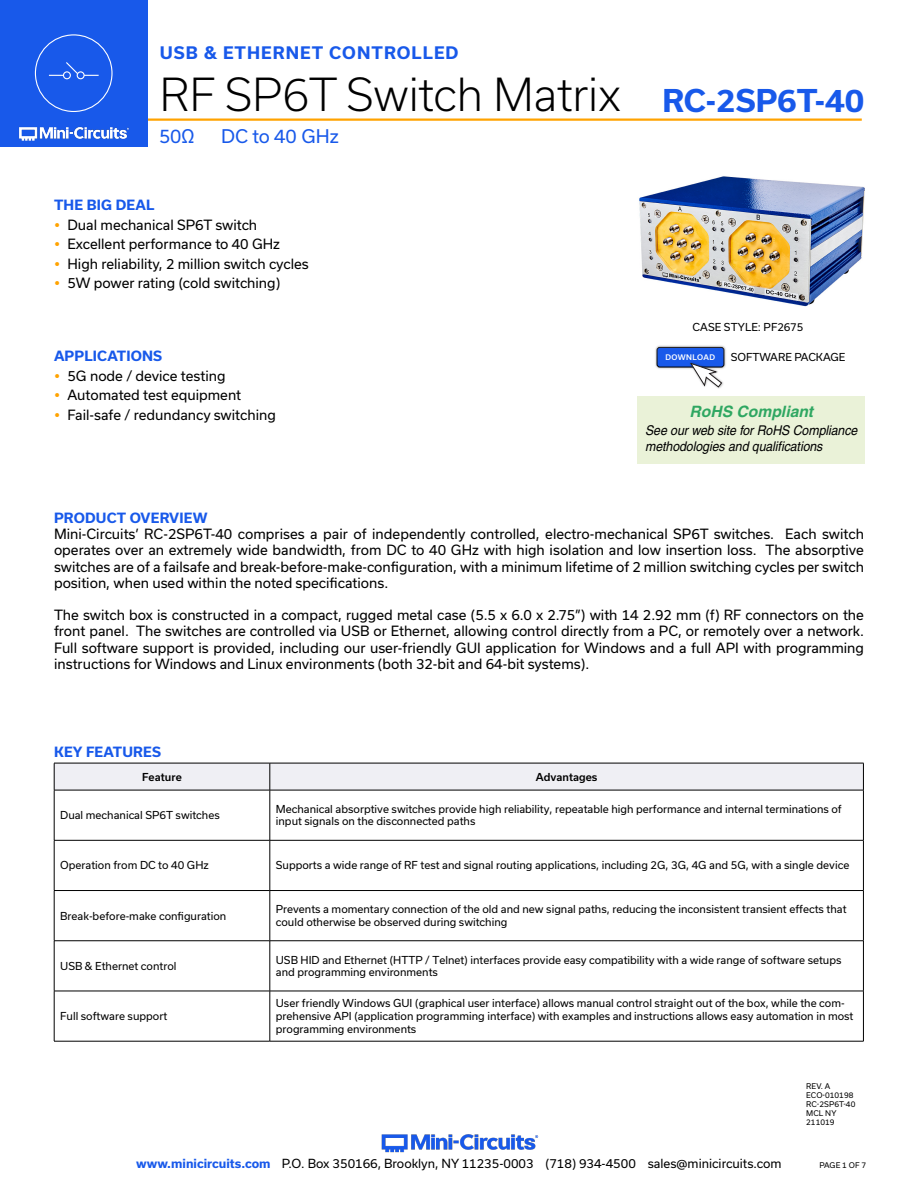
<style>
.page{position:relative;width:918px;height:1188px;background:#fff}
.page>*{position:absolute;margin:0;border:0;box-sizing:border-box;transform-origin:0 0}
.t1{font:300 43.5px "Usual";color:#000}
.t2{font:700 30px "Usual";color:#1859ea}
.Frequency{font:18px "Usual";color:#1859ea}
.t3{font:700 16.5px "Usual";letter-spacing:.065em;color:#1859ea}
.t4{font:italic 700 15.6px "Helvetica";color:rgb(0 148 68/.8)}
.Regular_Copy{font:13.5px/16.2px "Usual";color:#000;text-align:justify}
.t5{font:italic 13.5px/16px "Helvetica";letter-spacing:-.005em;color:#000;scale:.92 1}
.Blue_Headers{font:700 13.5px "Usual";letter-spacing:.015em;color:#1859ea}
.t6{font:12px "Usual";color:#000}
.Table_Body_Left_Just{font:10.5px/12.6px "Usual";color:#000}
.Table_Header_Center{font:500 10.5px "Usual";color:#000}
.Revision{font:7.5px "Usual";color:#000}
.t7{font:500 7.35px "Usual";letter-spacing:.05em;color:#fff}
.s1{font-weight:700;color:#1859ea}
</style>
<div class="page">
<hr style="left:129px;top:118px;width:733px;height:3px;background:#ffa300">
<div style="left:0;top:0;width:147px;height:147px;background:#1859ea"></div>
<hr style="left:917px;top:0;width:1px;height:147px;background:#1859ea">
<img style="left:19px;top:126px;width:110px;height:15px">
<img style="left:381px;top:1134px;width:158px;height:19px">
<div style="left:35px;top:34px;width:78px;height:78px;border:1px solid #fff;border-radius:50%"></div>
<div style="left:63px;top:71px;width:8px;height:8px;border:1px solid #fff;border-radius:50%"></div>
<div style="left:77px;top:71px;width:8px;height:8px;border:1px solid #fff;border-radius:50%"></div>
<svg style="left:49px;top:62px;width:50px;height:14px"></svg>
<img style="left:639px;top:176px;width:226px;height:131px">
<div style="left:638px;top:397px;width:226px;height:67px;background:#eaf2d8"></div>
<img style="left:655px;top:345px;width:71px;height:24px">
<div style="left:657px;top:347px;width:67px;height:20px;background:#1859ea;border-radius:3px"></div>
<div style="left:657px;top:347px;width:67px;height:20px;border:1px solid #fff;border-radius:3px"></div>
<img style="left:687px;top:360px;width:38px;height:26px">
<svg style="left:690px;top:362px;width:32px;height:26px"></svg>
<svg style="left:54px;top:763px;width:810px;height:27px"></svg>
<hr style="left:54px;top:790px;width:216px;height:1px;background:#000">
<hr style="left:54px;top:790px;width:1px;height:50px;background:#000">
<hr style="left:270px;top:790px;width:594px;height:1px;background:#000">
<hr style="left:270px;top:790px;width:1px;height:50px;background:#000">
<hr style="left:863px;top:790px;width:1px;height:50px;background:#000">
<hr style="left:54px;top:840px;width:216px;height:1px;background:#000">
<hr style="left:54px;top:840px;width:1px;height:50px;background:#000">
<hr style="left:270px;top:840px;width:594px;height:1px;background:#000">
<hr style="left:270px;top:840px;width:1px;height:50px;background:#000">
<hr style="left:863px;top:840px;width:1px;height:50px;background:#000">
<hr style="left:54px;top:890px;width:216px;height:1px;background:#000">
<hr style="left:54px;top:891px;width:1px;height:50px;background:#000">
<hr style="left:270px;top:890px;width:594px;height:1px;background:#000">
<hr style="left:270px;top:891px;width:1px;height:50px;background:#000">
<hr style="left:863px;top:891px;width:1px;height:50px;background:#000">
<hr style="left:54px;top:940px;width:216px;height:1px;background:#000">
<hr style="left:54px;top:941px;width:1px;height:50px;background:#000">
<hr style="left:270px;top:940px;width:594px;height:1px;background:#000">
<hr style="left:270px;top:941px;width:1px;height:50px;background:#000">
<hr style="left:863px;top:941px;width:1px;height:50px;background:#000">
<hr style="left:54px;top:991px;width:216px;height:1px;background:#000">
<hr style="left:54px;top:991px;width:1px;height:50px;background:#000">
<hr style="left:270px;top:991px;width:594px;height:1px;background:#000">
<hr style="left:270px;top:991px;width:1px;height:50px;background:#000">
<hr style="left:863px;top:991px;width:1px;height:50px;background:#000">
<hr style="left:54px;top:1041px;width:216px;height:1px;background:#000">
<hr style="left:270px;top:1041px;width:594px;height:1px;background:#000">
<p class="t3" style="left:160px;top:43px;width:300px">USB &amp; ETHERNET CONTROLLED</p>
<h1 class="t1" style="left:160px;top:69px;width:462px">RF SP6T Switch Matrix</h1>
<p class="Frequency" style="left:159px;top:126px;width:37px">50Ω</p>
<p class="Frequency" style="left:221px;top:126px;width:119px">DC to 40 GHz</p>
<p class="Blue_Headers" style="left:54px;top:198px;width:102px">THE BIG DEAL</p>
<p class="Regular_Copy" style="left:68px;top:217px;width:191px">Dual mechanical SP6T switch</p>
<p class="Regular_Copy" style="left:68px;top:236px;width:214px">Excellent performance to 40 GHz</p>
<p class="Regular_Copy" style="left:68px;top:256px;width:243px">High reliability, 2 million switch cycles</p>
<p class="Regular_Copy" style="left:68px;top:275px;width:214px">5W power rating (cold switching)</p>
<h2 class="t2" style="left:663px;top:83px;width:203px">RC-2SP6T-40</h2>
<p class="Table_Body_Left_Just" style="left:692px;top:321px;width:112px">CASE STYLE: PF2675</p>
<p class="t7" style="left:666px;top:353px;width:51px">DOWNLOAD</p>
<p class="Table_Body_Left_Just" style="left:731px;top:351px;width:116px">SOFTWARE PACKAGE</p>
<p class="Blue_Headers" style="left:54px;top:348px;width:110px">APPLICATIONS</p>
<p class="Regular_Copy" style="left:68px;top:368px;width:160px">5G node / device testing</p>
<p class="Regular_Copy" style="left:68px;top:387px;width:175px">Automated test equipment</p>
<p class="Regular_Copy" style="left:68px;top:407px;width:210px">Fail-safe / redundancy switching</p>
<p class="t4" style="left:690px;top:402px;width:125px">RoHS Compliant</p>
<p class="t5" style="left:645px;top:422px;width:232px">See our web site for RoHS Compliance methodologies and qualifications</p>
<p class="Blue_Headers" style="left:54px;top:510px;width:155px">PRODUCT OVERVIEW</p>
<p class="Regular_Copy" style="left:54px;top:526px;width:812px">Mini-Circuits’ RC-2SP6T-40 comprises a pair of independently controlled, electro-mechanical SP6T switches. Each switch operates over an extremely wide bandwidth, from DC to 40 GHz with high isolation and low insertion loss. The absorptive switches are of a failsafe and break-before-make-configuration, with a minimum lifetime of 2 million switching cycles per switch position, when used within the noted specifications.</p>
<p class="Regular_Copy" style="left:54px;top:607px;width:812px">The switch box is constructed in a compact, rugged metal case (5.5 x 6.0 x 2.75”) with 14 2.92 mm (f) RF connectors on the front panel. The switches are controlled via USB or Ethernet, allowing control directly from a PC, or remotely over a network.<br>Full software support is provided, including our user-friendly GUI application for Windows and a full API with programming instructions for Windows and Linux environments (both 32-bit and 64-bit systems).</p>
<p class="Blue_Headers" style="left:54px;top:744px;width:108px">KEY FEATURES</p>
<p class="Table_Header_Center" style="left:142px;top:771px;width:41px">Feature</p>
<p class="Table_Header_Center" style="left:536px;top:771px;width:63px">Advantages</p>
<p class="Table_Body_Left_Just" style="left:60px;top:809px;width:161px">Dual mechanical SP6T switches</p>
<p class="Table_Body_Left_Just" style="left:276px;top:803px;width:568px">Mechanical absorptive switches provide high reliability, repeatable high performance and internal terminations of input signals on the disconnected paths</p>
<p class="Table_Body_Left_Just" style="left:60px;top:859px;width:150px">Operation from DC to 40 GHz</p>
<p class="Table_Body_Left_Just" style="left:276px;top:859px;width:575px">Supports a wide range of RF test and signal routing applications, including 2G, 3G, 4G and 5G, with a single device</p>
<p class="Table_Body_Left_Just" style="left:60px;top:909px;width:168px">Break-before-make configuration</p>
<p class="Table_Body_Left_Just" style="left:276px;top:903px;width:572px">Prevents a momentary connection of the old and new signal paths, reducing the inconsistent transient effects that could otherwise be observed during switching</p>
<p class="Table_Body_Left_Just" style="left:60px;top:960px;width:118px">USB &amp; Ethernet control</p>
<p class="Table_Body_Left_Just" style="left:276px;top:953px;width:567px">USB HID and Ethernet (HTTP / Telnet) interfaces provide easy compatibility with a wide range of software setups and programming environments</p>
<p class="Table_Body_Left_Just" style="left:60px;top:1010px;width:109px">Full software support</p>
<p class="Table_Body_Left_Just" style="left:276px;top:997px;width:579px">User friendly Windows GUI (graphical user interface) allows manual control straight out of the box, while the com&shy;prehensive API (application programming interface) with examples and instructions allows easy automation in most programming environments</p>
<p class="Revision" style="left:806px;top:1082px;width:26px">REV. A</p>
<p class="Revision" style="left:806px;top:1091px;width:49px">ECO-010198</p>
<p class="Revision" style="left:806px;top:1100px;width:51px">RC-2SP6T-40</p>
<p class="Revision" style="left:806px;top:1109px;width:32px">MCL NY</p>
<p class="Revision" style="left:806px;top:1118px;width:30px">211019</p>
<p class="t6" style="left:136px;top:1157px;width:647px"><span class="s1">www.minicircuits.com</span> P.O. Box 350166, Brooklyn, NY 11235-0003 (718) 934-4500 sales@minicircuits.com</p>
<p class="Revision" style="left:819px;top:1161px;width:48px">PAGE 1 OF 7</p>
</div>
